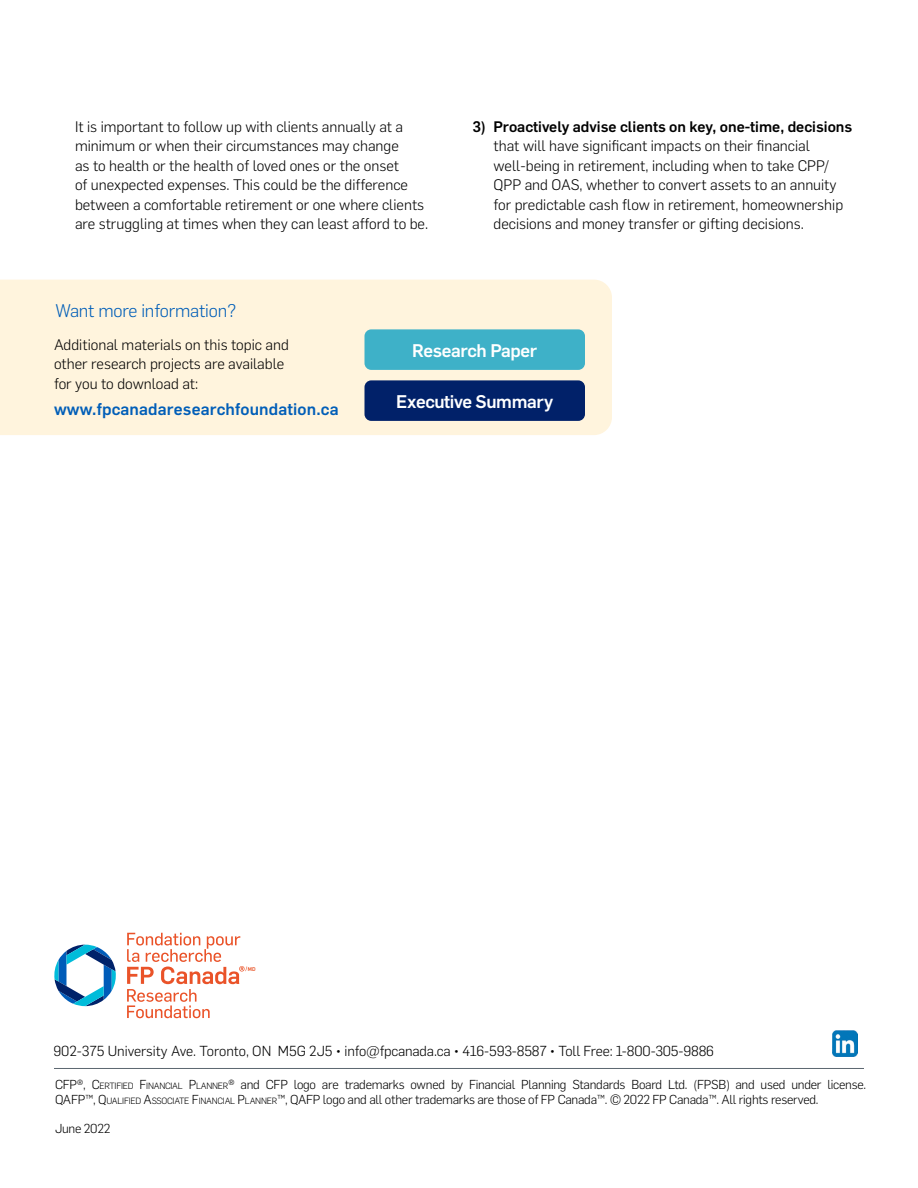
<style>
.page{position:relative;width:918px;height:1188px;background:#fff}
.page>*{position:absolute;margin:0;border:0;box-sizing:border-box;transform-origin:0 0}
.Buthead{font:500 18px "Flama";letter-spacing:-.02em;color:#fff}
.t1{font:300 18px "Flama";letter-spacing:-.01em;color:#005eb8}
.FP_Bullet_List{font:500 16.5px "Flama";letter-spacing:.01em;color:#005eb8}
.FP_Bullet_List-2{font:300 15px/19.5px "Flama";color:#000}
.Number_listing{font:300 14.25px "Flama";letter-spacing:-.01em;color:#000}
.t2{font:300 12.75px/15px "Flama";letter-spacing:-.02em;color:#000}
.t3{font:500 5.4px "Flama";color:#e95427;scale:.95 1}
.s1{font-weight:500}
.s2{font-style:inherit}
.s3{font-size:8.85px}
</style>
<div class="page">
<div style="left:0;top:280px;width:612px;height:155px;background:#fff4dd"></div>
<div style="left:364px;top:380px;width:221px;height:41px;background:#012169;border-radius:7px"></div>
<div style="left:364px;top:329px;width:221px;height:41px;background:#3eb1c8;border-radius:7px"></div>
<svg style="left:54px;top:945px;width:62px;height:61px"></svg>
<svg style="left:127px;top:933px;width:120px;height:85px"></svg>
<hr style="left:54px;top:1068px;width:810px;height:1px;background:#5b6770">
<img style="left:832px;top:1030px;width:25px;height:26px">
<p class="FP_Bullet_List-2" style="left:75px;top:116px;width:355px">It is important to follow up with clients annually at a minimum or when their circumstances may change<br>as to health or the health of loved ones or the onset<br>of unexpected expenses. This could be the difference between a comfortable retirement or one where clients are struggling at times when they can least afford to be.</p>
<p class="FP_Bullet_List-2" style="left:493px;top:116px;width:360px;text-indent:-21px"><span class="s1">3) Proactively advise clients on key, one-time, decisions </span>that will have significant impacts on their financial well-being in retirement, including when to take CPP/ QPP and OAS, whether to convert assets to an annuity for predictable cash flow in retirement, homeownership decisions and money transfer or gifting decisions.</p>
<h3 class="t1" style="left:56px;top:297px;width:183px">Want more information?</h3>
<p class="FP_Bullet_List-2" style="left:54px;top:334px;width:236px">Additional materials on this topic and other research projects are available for you to download at:</p>
<p class="FP_Bullet_List" style="left:54px;top:397px;width:286px">www.fpcanadaresearchfoundation.ca</p>
<p class="Buthead" style="left:396px;top:388px;width:158px">Executive Summary</p>
<p class="Buthead" style="left:412px;top:337px;width:126px">Research Paper</p>
<p class="t3" style="left:248px;top:965px;width:10px">MD</p>
<p class="Number_listing" style="left:53px;top:1040px;width:662px">902-375 University Ave. Toronto, ON M5G 2J5 • info@fpcanada.ca • 416-593-8587 • Toll Free: 1-800-305-9886</p>
<p class="t2" style="left:55px;top:1077px;width:813px">CFP®, <span class="s2">C</span><span class="s3">ERTIFIED</span> <span class="s2">F</span><span class="s3">INANCIAL</span> <span class="s2">P</span><span class="s3">LANNER</span><span class="s2">®</span> and CFP logo are trademarks owned by Financial Planning Standards Board Ltd. (FPSB) and used under license.<br>QAFP™, <span class="s2">Q</span><span class="s3">UALIFIED</span> <span class="s2">A</span><span class="s3">SSOCIATE</span> <span class="s2">F</span><span class="s3">INANCIAL</span> <span class="s2">P</span><span class="s3">LANNER</span>™, QAFP logo and all other trademarks are those of FP Canada™. © 2022 FP Canada™. All rights reserved.</p>
<p class="t2" style="left:55px;top:1120px;width:57px">June 2022</p>
</div>
